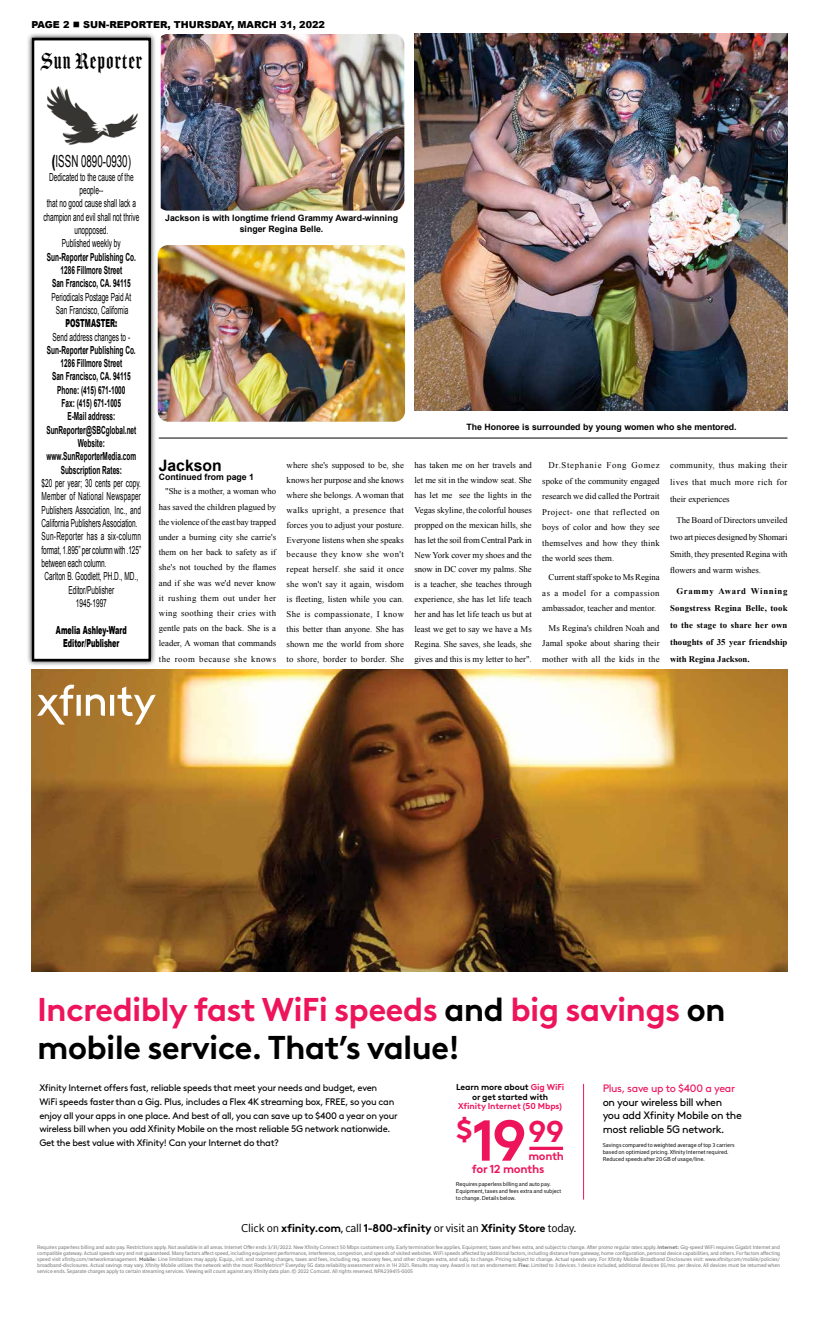
<style>
.page{position:relative;width:819px;height:1323px;background:#fff}
.page>*{position:absolute;margin:0;border:0;box-sizing:border-box;transform-origin:0 0}
.t1{font:700 57.57px "Xfinity Brown";color:#ed145b}
.t2{font:700 32.99px/38.2px "Xfinity Brown";letter-spacing:-.025em;color:#ed145b}
.t3{font:21.7px "Amador";letter-spacing:.05em;color:#000;scale:.91 1}
.t4{font:16.62px "Arial";color:#000;scale:.59 1}
.t5{font:700 15.75px "Arial";color:#000}
.t6{font:700 11.64px "Xfinity Brown";letter-spacing:-.025em;color:#ed145b}
.t7{font:700 11.38px "Xfinity Brown";letter-spacing:-.025em;color:#ed145b}
.t8{font:700 11.2px "Xfinity Brown";letter-spacing:-.02em;color:#000}
.t9{font:11.11px/13.3px "Arial";color:#000;text-align:center;scale:.59 1}
.t10{font:700 11.11px/13.3px "Arial";color:#000;text-align:center;scale:.59 1}
.t11{font:900 11.11px/13.3px "Arial";color:#000;text-align:center;scale:.59 1}
.t12{font:11.11px "Arial";letter-spacing:.04em;color:#000;scale:.59 1}
.t13{font:11.11px "Arial";letter-spacing:.03em;color:#000;scale:.59 1}
.t14{font:10.76px/13.7px "Xfinity Brown";letter-spacing:-.03em;color:#000}
.t15{font:10.76px "Xfinity Brown";letter-spacing:-.035em;color:#ed145b}
.t16{font:900 9.62px "Arial";color:#000}
.t17{font:9.45px/13.7px "Xfinity Brown";letter-spacing:-.03em;color:#000}
.t18{font:8.75px/14.9px "Times New Roman";color:#000;text-align:justify}
.t19{font:700 8.75px/10.5px "Arial";color:#000;text-align:center}
.t20{font:700 8.75px/16.9px "Times New Roman";letter-spacing:.005em;color:#000;text-align:justify}
.t21{font:700 8.58px/9.5px "Xfinity Brown";letter-spacing:-.01em;color:#000;text-align:center}
.t22{font:700 8.58px "Xfinity Brown";letter-spacing:-.01em;color:#ed145b}
.t23{font:5.6px/6.9px "XFINITY Standard";letter-spacing:-.01em;color:#000}
.t24{font:5.16px/6px "XFINITY Standard";letter-spacing:-.01em;color:#6d6e71;text-align:justify}
.s1{font-weight:900}
.s2{color:#000}
.s3{color:#ed145b}
.s4{font-family:"XFINITY Standard";font-weight:400}
.s5{font-family:"Xfinity Brown";font-weight:700}
</style>
<div class="page">
<div style="left:27px;top:32px;width:129px;height:635px;background:#000;opacity:.75"></div>
<div style="left:33px;top:39px;width:117px;height:621px;background:#fff"></div>
<img style="left:46px;top:86px;width:92px;height:59px">
<div style="left:32px;top:38px;width:119px;height:623px;border:3px solid #000"></div>
<img style="left:32px;top:669px;width:756px;height:303px">
<svg style="left:37px;top:685px;width:119px;height:40px"></svg>
<hr style="left:583px;top:1084px;width:1px;height:116px;background:#ed145b">
<hr style="left:529px;top:1147px;width:34px;height:3px;background:#ed145b">
<hr style="left:159px;top:438px;width:629px;height:1px;background:#000">
<img style="left:161px;top:34px;width:243px;height:177px">
<img style="left:414px;top:33px;width:374px;height:377px">
<img style="left:158px;top:245px;width:247px;height:177px">
<p class="t16" style="left:32px;top:17px;width:295px">PAGE 2 ■ SUN-REPORTER, THURSDAY, MARCH 31, 2022</p>
<h3 class="t3" style="left:40px;top:49px;width:114px">Sun Reporter</h3>
<h3 class="t4" style="left:52px;top:151px;width:136px"><span class="s1">(</span>ISSN 0890-0930)</h3>
<p class="t9" style="left:43px;top:170px;width:164px">Dedicated to the cause of the people--<br>that no good cause shall lack a champion and evil shall not thrive unopposed.<br>Published weekly by</p>
<p class="t10" style="left:47px;top:250px;width:152px">Sun-Reporter Publishing Co.<br>1286 Fillmore Street<br>San Francisco, CA. 94115</p>
<p class="t9" style="left:51px;top:290px;width:137px">Periodicals Postage Paid At<br>San Francisco, California</p>
<p class="t11" style="left:65px;top:316px;width:90px">POSTMASTER:</p>
<p class="t9" style="left:53px;top:330px;width:133px">Send address changes to -</p>
<p class="t10" style="left:46px;top:344px;width:154px">Sun-Reporter Publishing Co.<br>1286 Fillmore Street<br>San Francisco, CA. 94115<br>Phone: (415) 671-1000<br>Fax: (415) 671-1005<br>E-Mail address:<br>SunReporter@SBCglobal.net<br>Website: www.SunReporterMedia.com<br>Subscription Rates:</p>
<p class="t9" style="left:42px;top:477px;width:170px">$20 per year; 30 cents per copy.</p>
<p class="t13" style="left:42px;top:489px;width:170px">Member of National Newspaper</p>
<p class="t9" style="left:42px;top:503px;width:170px">Publishers Association, Inc., and</p>
<p class="t9" style="left:42px;top:517px;width:164px">California Publishers Association.</p>
<p class="t12" style="left:42px;top:529px;width:170px">Sun-Reporter has a six-column</p>
<p class="t9" style="left:42px;top:543px;width:170px">format, 1.895” per column with .125”</p>
<p class="t9" style="left:42px;top:556px;width:112px">between each column.</p>
<p class="t9" style="left:45px;top:570px;width:160px">Carlton B. Goodlett, PH.D., MD.,</p>
<p class="t9" style="left:68px;top:583px;width:79px">Editor/Publisher</p>
<p class="t9" style="left:76px;top:596px;width:54px">1945-1997</p>
<p class="t11" style="left:56px;top:623px;width:122px">Amelia Ashley-Ward<br>Editor/Publisher</p>
<p class="t19" style="left:165px;top:213px;width:234px">Jackson is with longtime friend Grammy Award-winning singer Regina Belle.</p>
<p class="t19" style="left:466px;top:422px;width:272px">The Honoree is surrounded by young women who she mentored.</p>
<h3 class="t5" style="left:159px;top:455px;width:65px">Jackson</h3>
<p class="t19" style="left:159px;top:472px;width:97px">Continued from page 1</p>
<p class="t18" style="left:159px;top:484px;width:119px;line-height:15.2px;text-indent:6px">"She is a mother, a woman who has saved the children plagued by the violence of the east bay trapped under a burning city she carrie's them on her back to safety as if she's not touched by the flames and if she was we'd never know it rushing them out under her wing soothing their cries with gentle pats on the back. She is a leader, A woman that commands the room because she knows</p>
<p class="t18" style="left:287px;top:458px;width:119px">where she's supposed to be, she knows her purpose and she knows where she belongs. A woman that walks upright, a presence that forces you to adjust your posture.<br>Everyone listens when she speaks because they know she won't repeat herself. she said it once she won't say it again, wisdom is fleeting, listen while you can.<br>She is compassionate, I know this better than anyone. She has shown me the world from shore to shore, border to border. She</p>
<p class="t18" style="left:414px;top:458px;width:119px">has taken me on her travels and let me sit in the window seat. She has let me see the lights in the Vegas skyline, the colorful houses propped on the mexican hills, she has let the soil from Central Park in New York cover my shoes and the snow in DC cover my palms. She is a teacher, she teaches through experience, she has let life teach her and has let life teach us but at least we get to say we have a Ms Regina. She saves, she leads, she gives and this is my letter to her".</p>
<p class="t18" style="left:542px;top:457px;width:119px;line-height:15.5px;text-indent:6px">Dr.Stephanie Fong Gomez spoke of the community engaged research we did called the Portrait Project- one that reflected on boys of color and how they see themselves and how they think the world sees them.</p>
<p class="t18" style="left:542px;top:570px;width:119px;line-height:15.5px;text-indent:6px">Current staff spoke to Ms Regina as a model for a compassion ambassador, teacher and mentor.</p>
<p class="t18" style="left:542px;top:620px;width:119px;line-height:15.5px;text-indent:6px">Ms Regina's children Noah and Jamal spoke about sharing their mother with all the kids in the</p>
<p class="t18" style="left:670px;top:457px;width:119px;line-height:16.9px">community, thus making their lives that much more rich for their experiences</p>
<p class="t18" style="left:670px;top:511px;width:119px;line-height:16.9px;text-indent:6px">The Board of Directors unveiled two art pieces designed by Shomari Smith, they presented Regina with flowers and warm wishes.</p>
<p class="t20" style="left:670px;top:583px;width:119px;text-indent:6px">Grammy Award Winning Songstress Regina Belle, took to the stage to share her own thoughts of 35 year friendship with Regina Jackson.</p>
<h2 class="t2" style="left:37px;top:988px;width:690px">Incredibly fast WiFi speeds <span class="s2">and</span> big savings <span class="s2">on mobile service. That’s value!</span></h2>
<p class="t17" style="left:39px;top:1080px;width:360px">Xfinity Internet offers fast, reliable speeds that meet your needs and budget, even WiFi speeds faster than a Gig. Plus, includes a Flex 4K streaming box, FREE, so you can enjoy all your apps in one place. And best of all, you can save up to $400 a year on your wireless bill when you add Xfinity Mobile on the most reliable 5G network nationwide.<br>Get the best value with Xfinity! Can your Internet do that?</p>
<p class="t15" style="left:603px;top:1080px;width:134px">Plus, save up to $400 a year</p>
<p class="t14" style="left:603px;top:1094px;width:141px">on your wireless bill when you add Xfinity Mobile on the most reliable 5G network.</p>
<p class="t21" style="left:456px;top:1082px;width:110px">Learn more about <span class="s3">Gig WiFi </span>or get started with</p>
<p class="t22" style="left:458px;top:1100px;width:105px">Xfinity Internet (50 Mbps)</p>
<h1 class="t1" style="left:456px;top:1096px;width:110px"><sup>$</sup>19<sup>99</sup></h1>
<h3 class="t6" style="left:472px;top:1160px;width:74px">for 12 months</h3>
<p class="t23" style="left:603px;top:1142px;width:133px">Savings compared to weighted average of top 3 carriers based on optimized pricing. Xfinity Internet required.<br>Reduced speeds after 20 GB of usage/line.</p>
<h3 class="t7" style="left:528px;top:1147px;width:37px">month</h3>
<p class="t23" style="left:456px;top:1180px;width:107px">Requires paperless billing and auto pay.<br>Equipment, taxes and fees extra and subject to change. Details below.</p>
<p class="t8" style="left:241px;top:1219px;width:337px"><span class="s4">Click on</span> xfinity.com<span class="s4">, call</span> 1-800-xfinity <span class="s4">or visit an</span> Xfinity Store <span class="s4">today.</span></p>
<p class="t24" style="left:37px;top:1244px;width:745px">Requires paperless billing and auto pay. Restrictions apply. Not available in all areas. Internet Offer ends 3/31/2022. New Xfinity Connect 50 Mbps customers only. Early termination fee applies. Equipment, taxes and fees extra, and subject to change. After promo regular rates apply. <span class="s5">Internet:</span> Gig-speed WiFi requires Gigabit Internet and compatible gateway. Actual speeds vary and not guaranteed. Many factors affect speed, including equipment performance, interference, congestion, and speeds of visited websites. WiFi speeds affected by additional factors, including distance from gateway, home configuration, personal device capabilities, and others. For factors affecting speed visit xfinity.com/networkmanagement. <span class="s5">Mobile:</span> Line limitations may apply. Equip., intl. and roaming charges, taxes and fees, including reg. recovery fees, and other charges extra, and subj. to change. Pricing subject to change. Actual speeds vary. For Xfinity Mobile Broadband Disclosures visit: www.xfinity.com/mobile/policies/ broadband-disclosures. Actual savings may vary. Xfinity Mobile utilizes the network with the most RootMetrics® Everyday 5G data reliability assessment wins in 1H 2021. Results may vary. Award is not an endorsement. <span class="s5">Flex:</span> Limited to 3 devices. 1 device included, additional devices $5/mo. per device. All devices must be returned when service ends. Separate charges apply to certain streaming services. Viewing will count against any Xfinity data plan. © 2022 Comcast. All rights reserved. NPA239415-0005</p>
</div>
